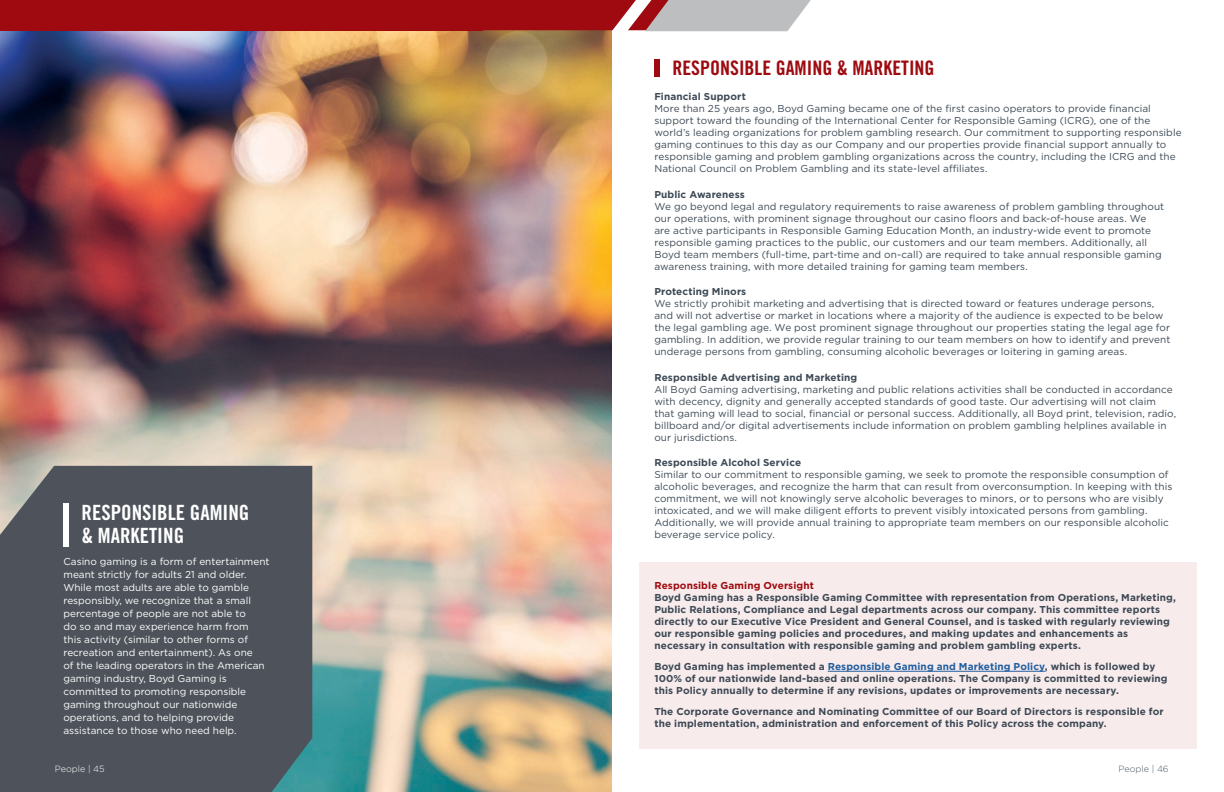
<style>
.page{position:relative;width:1224px;height:792px;background:#fff}
.page>*{position:absolute;margin:0;border:0;box-sizing:border-box;transform-origin:0 0}
.t1{font:21px/23px "Trade Gothic LT Std Bd Cn 20";color:#fff}
.t2{font:20px "Trade Gothic LT Std Bd Cn 20";color:#9e0a0f}
.t3{font:10px/12px "Gotham";letter-spacing:.005em;color:#3d4954}
.t4{font:700 10px/12px "Gotham";letter-spacing:.01em;color:#3d4954}
.t5{font:10px/13px "Gotham";color:#fff}
.t6{font:700 10px "Gotham";letter-spacing:.01em;color:#9e0a0f}
.t7{font:300 9px "Gotham";color:#fff}
.t8{font:300 9px "Gotham";color:#4a5763}
.s1{color:#215e9f}
</style>
<div class="page">
<img style="left:0;top:30px;width:612px;height:762px">
<svg style="left:471px;top:0;width:340px;height:31px;background:#b36d70"></svg>
<div style="left:0;top:0;width:482px;height:30px;background:#9e0a0f"></div>
<div style="left:0;top:466px;width:312px;height:326px;background:#4e535b"></div>
<div style="left:63px;top:503px;width:6px;height:44px;background:#fff"></div>
<div style="left:654px;top:59px;width:6px;height:18px;background:#9e0a0f"></div>
<div style="left:639px;top:563px;width:558px;height:186px;background:#f7ebec"></div>
<hr style="left:828px;top:671px;width:217px;height:1px;background:#215e9f">
<h1 class="t1" style="left:82px;top:501px;width:169px">RESPONSIBLE GAMING &amp; MARKETING</h1>
<p class="t5" style="left:64px;top:555px;width:208px">Casino gaming is a form of entertainment meant strictly for adults 21 and older.<br>While most adults are able to gamble responsibly, we recognize that a small percentage of people are not able to<br>do so and may experience harm from<br>this activity (similar to other forms of recreation and entertainment). As one<br>of the leading operators in the American gaming industry, Boyd Gaming is committed to promoting responsible gaming throughout our nationwide operations, and to helping provide assistance to those who need help.</p>
<h2 class="t2" style="left:672px;top:55px;width:264px">RESPONSIBLE GAMING &amp; MARKETING</h2>
<p class="t4" style="left:654px;top:91px;width:93px">Financial Support</p>
<p class="t3" style="left:654px;top:102px;width:529px">More than 25 years ago, Boyd Gaming became one of the first casino operators to provide financial support toward the founding of the International Center for Responsible Gaming (ICRG), one of the world’s leading organizations for problem gambling research. Our commitment to supporting responsible gaming continues to this day as our Company and our properties provide financial support annually to responsible gaming and problem gambling organizations across the country, including the ICRG and the National Council on Problem Gambling and its state-level affiliates.</p>
<p class="t4" style="left:654px;top:188px;width:92px">Public Awareness</p>
<p class="t3" style="left:654px;top:200px;width:511px">We go beyond legal and regulatory requirements to raise awareness of problem gambling throughout our operations, with prominent signage throughout our casino floors and back-of-house areas. We are active participants in Responsible Gaming Education Month, an industry-wide event to promote responsible gaming practices to the public, our customers and our team members. Additionally, all Boyd team members (full-time, part-time and on-call) are required to take annual responsible gaming awareness training, with more detailed training for gaming team members.</p>
<p class="t4" style="left:654px;top:286px;width:93px">Protecting Minors</p>
<p class="t3" style="left:654px;top:297px;width:517px">We strictly prohibit marketing and advertising that is directed toward or features underage persons, and will not advertise or market in locations where a majority of the audience is expected to be below the legal gambling age. We post prominent signage throughout our properties stating the legal age for gambling. In addition, we provide regular training to our team members on how to identify and prevent underage persons from gambling, consuming alcoholic beverages or loitering in gaming areas.</p>
<p class="t4" style="left:654px;top:371px;width:204px">Responsible Advertising and Marketing</p>
<p class="t3" style="left:654px;top:383px;width:523px">All Boyd Gaming advertising, marketing and public relations activities shall be conducted in accordance with decency, dignity and generally accepted standards of good taste. Our advertising will not claim that gaming will lead to social, financial or personal success. Additionally, all Boyd print, television, radio, billboard and/or digital advertisements include information on problem gambling helplines available in our jurisdictions.</p>
<p class="t4" style="left:654px;top:457px;width:148px">Responsible Alcohol Service</p>
<p class="t3" style="left:654px;top:468px;width:519px">Similar to our commitment to responsible gaming, we seek to promote the responsible consumption of alcoholic beverages, and recognize the harm that can result from overconsumption. In keeping with this commitment, we will not knowingly serve alcoholic beverages to minors, or to persons who are visibly intoxicated, and we will make diligent efforts to prevent visibly intoxicated persons from gambling.<br>Additionally, we will provide annual training to appropriate team members on our responsible alcoholic beverage service policy.</p>
<p class="t6" style="left:654px;top:579px;width:161px">Responsible Gaming Oversight</p>
<p class="t4" style="left:654px;top:592px;width:523px">Boyd Gaming has a Responsible Gaming Committee with representation from Operations, Marketing, Public Relations, Compliance and Legal departments across our company. This committee reports directly to our Executive Vice President and General Counsel, and is tasked with regularly reviewing our responsible gaming policies and procedures, and making updates and enhancements as necessary in consultation with responsible gaming and problem gambling experts.</p>
<p class="t4" style="left:654px;top:661px;width:515px">Boyd Gaming has implemented a <span class="s1">Responsible Gaming and Marketing Policy</span>, which is followed by<br>100% of our nationwide land-based and online operations. The Company is committed to reviewing this Policy annually to determine if any revisions, updates or improvements are necessary.</p>
<p class="t4" style="left:654px;top:706px;width:511px">The Corporate Governance and Nominating Committee of our Board of Directors is responsible for the implementation, administration and enforcement of this Policy across the company.</p>
<p class="t7" style="left:55px;top:764px;width:51px">People | 45</p>
<p class="t8" style="left:1119px;top:764px;width:52px">People | 46</p>
</div>
